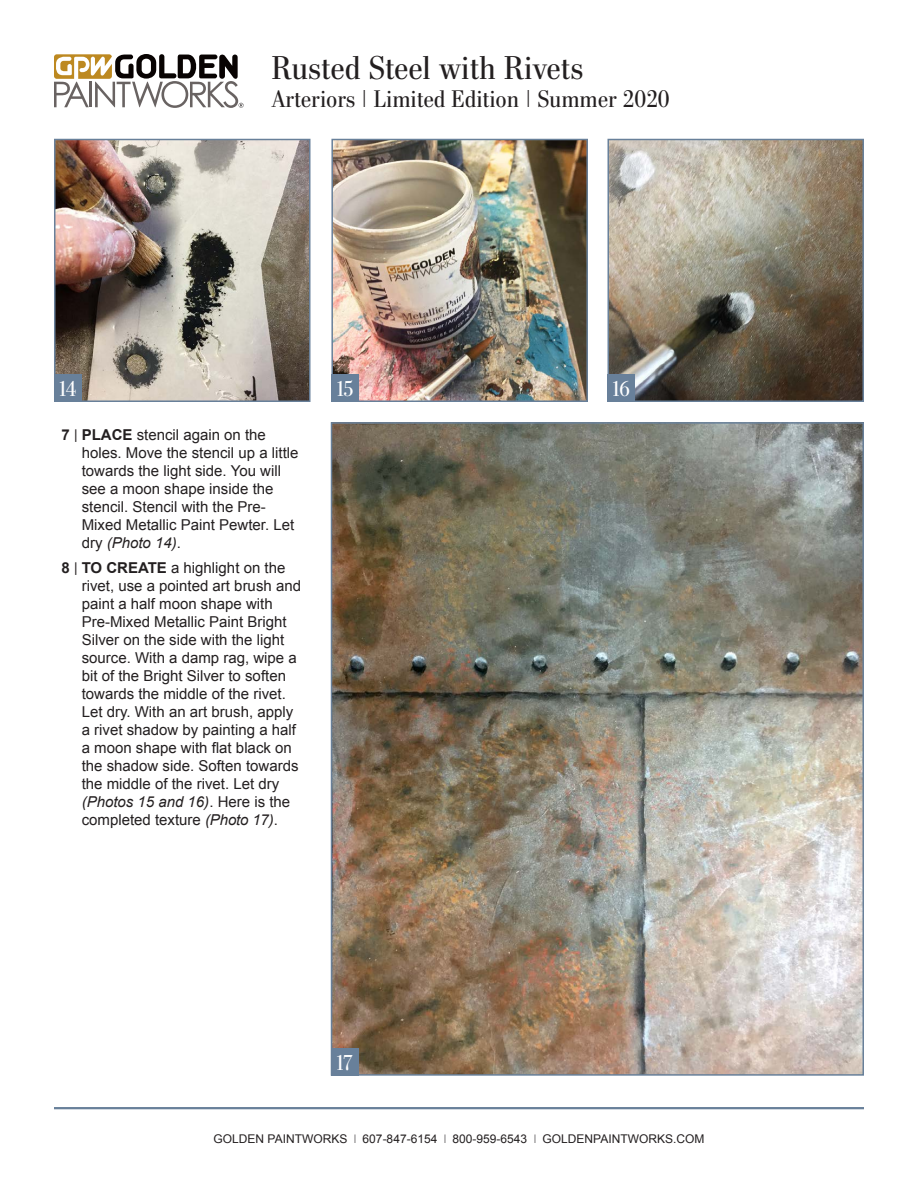
<style>
.page{position:relative;width:918px;height:1188px;background:#fff}
.page>*{position:absolute;margin:0;border:0;box-sizing:border-box;transform-origin:0 0}
.t1{font:33px "Stilson";letter-spacing:.02em;color:#231f20}
.t2{font:24px "Stilson";letter-spacing:.02em;color:#231f20}
.t3{font:21.6px "Stilson";color:#fff}
.t4{font:15px/18px "Arial";color:#231f20}
.t5{font:12px "Arial";color:#231f20}
.s1{font-weight:700}
.s2{font-size:13.5px}
.s3{font-style:italic}
.s4{font-family:"Stilson"}
</style>
<div class="page">
<img style="left:57px;top:142px;width:250px;height:257px">
<div style="left:54px;top:139px;width:256px;height:263px;border:2px solid #68809a"></div>
<img style="left:334px;top:142px;width:251px;height:257px">
<div style="left:331px;top:139px;width:257px;height:263px;border:2px solid #68809a"></div>
<img style="left:611px;top:142px;width:250px;height:257px">
<div style="left:608px;top:139px;width:256px;height:263px;border:2px solid #68809a"></div>
<svg style="left:54px;top:54px;width:190px;height:54px"></svg>
<div style="left:54px;top:374px;width:28px;height:28px;background:#68809a"></div>
<div style="left:331px;top:374px;width:28px;height:28px;background:#68809a"></div>
<div style="left:608px;top:374px;width:27px;height:28px;background:#68809a"></div>
<hr style="left:54px;top:1107px;width:810px;height:2px;background:#68809a">
<img style="left:334px;top:425px;width:527px;height:648px">
<div style="left:331px;top:1048px;width:27px;height:28px;background:#68809a"></div>
<p class="t1" style="left:272px;top:48px;width:313px">Rusted Steel with Rivets</p>
<p class="t2" style="left:272px;top:85px;width:400px">Arteriors | Limited Edition | Summer 2020</p>
<p class="t3" style="left:59px;top:376px;width:18px">14</p>
<p class="t3" style="left:337px;top:376px;width:18px">15</p>
<p class="t3" style="left:613px;top:376px;width:19px">16</p>
<p class="t4" style="left:82px;top:426px;width:218px;text-indent:-20px"><span class="s1">7</span> <span class="s2">|</span> <span class="s1">PLACE</span> stencil again on the holes. Move the stencil up a little towards the light side. You will see a moon shape inside the stencil. Stencil with the Pre-<br>Mixed Metallic Paint Pewter. Let dry <span class="s3">(Photo 14)</span>.</p>
<p class="t4" style="left:82px;top:559px;width:221px;text-indent:-20px"><span class="s1">8</span> <span class="s2">|</span> <span class="s1">TO CREATE</span> a highlight on the rivet, use a pointed art brush and paint a half moon shape with<br>Pre-Mixed Metallic Paint Bright<br>Silver on the side with the light source. With a damp rag, wipe a bit of the Bright Silver to soften towards the middle of the rivet.<br>Let dry. With an art brush, apply a rivet shadow by painting a half a moon shape with flat black on the shadow side. Soften towards the middle of the rivet. Let dry <span class="s3">(Photos 15 and 16)</span>. Here is the completed texture <span class="s3">(Photo 17)</span>.</p>
<p class="t3" style="left:337px;top:1050px;width:17px">17</p>
<p class="t5" style="left:214px;top:1131px;width:492px">GOLDEN PAINTWORKS <span class="s4">|</span> 607-847-6154 <span class="s4">|</span> 800-959-6543 <span class="s4">|</span> GOLDENPAINTWORKS.COM</p>
</div>
